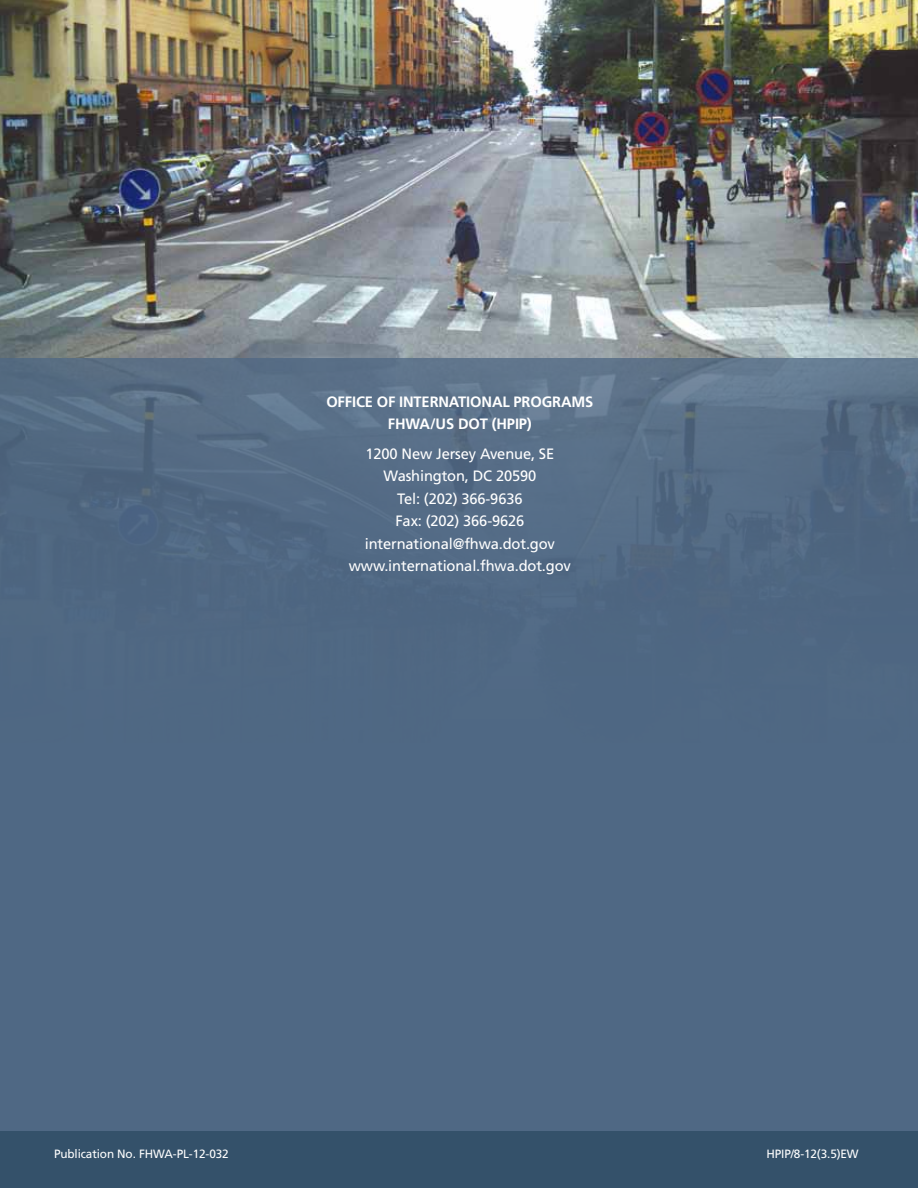
<style>
.page{position:relative;width:918px;height:1188px;background:#4f6884}
.page>*{position:absolute;margin:0;border:0;box-sizing:border-box;transform-origin:0 0}
.t1{font:15px/22.5px "Frutiger";letter-spacing:-.01em;color:#fff;text-align:center}
.t2{font:700 15px/22.5px "Frutiger";letter-spacing:-.01em;color:#fff;text-align:center}
.t3{font:12px "Frutiger";letter-spacing:-.01em;color:#fff}
</style>
<div class="page">
<img style="left:0;top:0;width:918px;height:547px">
<div style="left:0;top:1132px;width:918px;height:56px;background:#34516a"></div>
<p class="t2" style="left:326px;top:390px;width:269px">OFFICE OF INTERNATIONAL PROGRAMS<br>FHWA/US DOT (HPIP)</p>
<p class="t1" style="left:349px;top:442px;width:223px">1200 New Jersey Avenue, SE<br>Washington, DC 20590<br>Tel: (202) 366-9636<br>Fax: (202) 366-9626 international@fhwa.dot.gov www.international.fhwa.dot.gov</p>
<p class="t3" style="left:54px;top:1147px;width:176px">Publication No. FHWA-PL-12-032</p>
<p class="t3" style="left:766px;top:1147px;width:94px">HPIP/8-12(3.5)EW</p>
</div>
